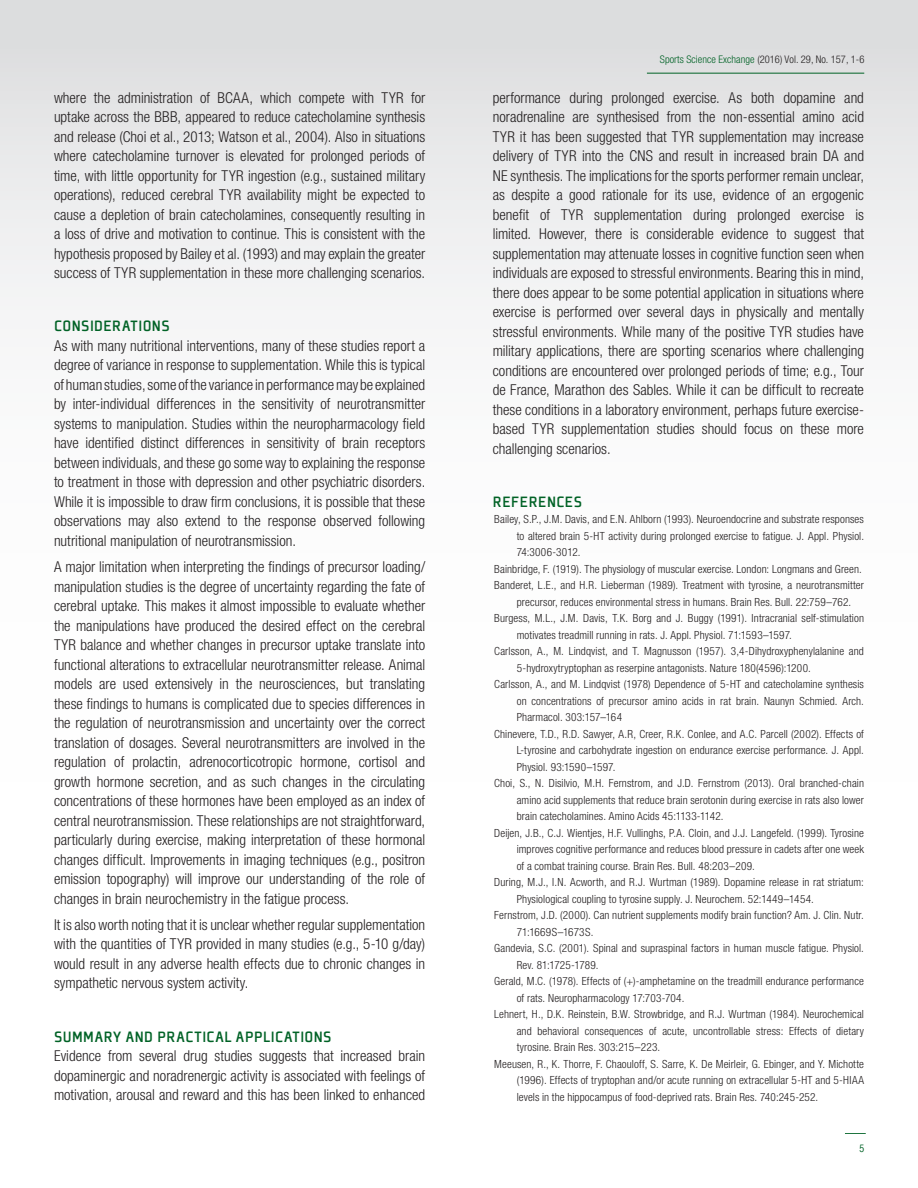
<style>
.page{position:relative;width:918px;height:1188px;background:#fff}
.page>*{position:absolute;margin:0;border:0;box-sizing:border-box;transform-origin:0 0}
.HEADINGS{font:500 16.5px "Plexes Pro";letter-spacing:.025em;color:#016226}
.MAIN_BODY{font:300 condensed 15px/19.5px "Helvetica Neue LT Pro";color:#231f20;text-align:justify}
.REFERENCES{font:300 condensed 11.25px/16.5px "Helvetica Neue LT Pro";letter-spacing:.01em;color:#231f20;text-align:justify}
.t1{font:10.5px "Helvetica Neue LT 47 Lt Cn";letter-spacing:.005em;color:#231f20}
.t2{font:10.5px "Helvetica CY Plain";color:#016226}
.s1{color:#016226}
</style>
<div class="page">
<div style="left:0;top:0;width:918px;height:1188px;background:linear-gradient(to bottom,#e8e9ea,#fff)"></div>
<hr style="left:647px;top:73px;width:217px;height:1px;background:#016226">
<svg style="left:845px;top:1133px;width:21px;height:1px"></svg>
<p class="MAIN_BODY" style="left:54px;top:87px;width:373px">where the administration of BCAA, which compete with TYR for uptake across the BBB, appeared to reduce catecholamine synthesis and release (Choi et al., 2013; Watson et al., 2004). Also in situations where catecholamine turnover is elevated for prolonged periods of time, with little opportunity for TYR ingestion (e.g., sustained military operations), reduced cerebral TYR availability might be expected to cause a depletion of brain catecholamines, consequently resulting in a loss of drive and motivation to continue. This is consistent with the hypothesis proposed by Bailey et al. (1993) and may explain the greater success of TYR supplementation in these more challenging scenarios.</p>
<p class="HEADINGS" style="left:54px;top:316px;width:117px">CONSIDERATIONS</p>
<p class="MAIN_BODY" style="left:54px;top:336px;width:373px">As with many nutritional interventions, many of these studies report a degree of variance in response to supplementation. While this is typical of human studies, some of the variance in performance may be explained by inter-individual differences in the sensitivity of neurotransmitter systems to manipulation. Studies within the neuropharmacology field have identified distinct differences in sensitivity of brain receptors between individuals, and these go some way to explaining the response to treatment in those with depression and other psychiatric disorders.<br>While it is impossible to draw firm conclusions, it is possible that these observations may also extend to the response observed following nutritional manipulation of neurotransmission.</p>
<p class="MAIN_BODY" style="left:54px;top:557px;width:373px">A major limitation when interpreting the findings of precursor loading/ manipulation studies is the degree of uncertainty regarding the fate of cerebral uptake. This makes it almost impossible to evaluate whether the manipulations have produced the desired effect on the cerebral TYR balance and whether changes in precursor uptake translate into functional alterations to extracellular neurotransmitter release. Animal models are used extensively in the neurosciences, but translating these findings to humans is complicated due to species differences in the regulation of neurotransmission and uncertainty over the correct translation of dosages. Several neurotransmitters are involved in the regulation of prolactin, adrenocorticotropic hormone, cortisol and growth hormone secretion, and as such changes in the circulating concentrations of these hormones have been employed as an index of central neurotransmission. These relationships are not straightforward, particularly during exercise, making interpretation of these hormonal changes difficult. Improvements in imaging techniques (e.g., positron emission topography) will improve our understanding of the role of changes in brain neurochemistry in the fatigue process.</p>
<p class="MAIN_BODY" style="left:54px;top:915px;width:373px">It is also worth noting that it is unclear whether regular supplementation with the quantities of TYR provided in many studies (e.g., 5-10 g/day) would result in any adverse health effects due to chronic changes in sympathetic nervous system activity.</p>
<p class="HEADINGS" style="left:54px;top:1026px;width:279px">SUMMARY AND PRACTICAL APPLICATIONS</p>
<p class="MAIN_BODY" style="left:54px;top:1046px;width:373px">Evidence from several drug studies suggests that increased brain dopaminergic and noradrenergic activity is associated with feelings of motivation, arousal and reward and this has been linked to enhanced</p>
<p class="t1" style="left:660px;top:53px;width:206px"><span class="s1">Sports Science Exchange</span> (2016) Vol. 29, No. 157, 1-6</p>
<p class="MAIN_BODY" style="left:493px;top:87px;width:373px">performance during prolonged exercise. As both dopamine and noradrenaline are synthesised from the non-essential amino acid TYR it has been suggested that TYR supplementation may increase delivery of TYR into the CNS and result in increased brain DA and NE synthesis. The implications for the sports performer remain unclear, as despite a good rationale for its use, evidence of an ergogenic benefit of TYR supplementation during prolonged exercise is limited. However, there is considerable evidence to suggest that supplementation may attenuate losses in cognitive function seen when individuals are exposed to stressful environments. Bearing this in mind, there does appear to be some potential application in situations where exercise is performed over several days in physically and mentally stressful environments. While many of the positive TYR studies have military applications, there are sporting scenarios where challenging conditions are encountered over prolonged periods of time; e.g., Tour de France, Marathon des Sables. While it can be difficult to recreate these conditions in a laboratory environment, perhaps future exercise&shy;based TYR supplementation studies should focus on these more challenging scenarios.</p>
<p class="HEADINGS" style="left:493px;top:492px;width:91px">REFERENCES</p>
<p class="REFERENCES" style="left:517px;top:511px;width:349px;text-indent:-22px">Bailey, S.P., J.M. Davis, and E.N. Ahlborn (1993). Neuroendocrine and substrate responses to altered brain 5-HT activity during prolonged exercise to fatigue. J. Appl. Physiol.<br>74:3006-3012.</p>
<p class="REFERENCES" style="left:494px;top:560px;width:369px">Bainbridge, F. (1919). The physiology of muscular exercise. London: Longmans and Green.</p>
<p class="REFERENCES" style="left:517px;top:577px;width:349px;text-indent:-22px">Banderet, L.E., and H.R. Lieberman (1989). Treatment with tyrosine, a neurotransmitter precursor, reduces environmental stress in humans. Brain Res. Bull. 22:759–762.</p>
<p class="REFERENCES" style="left:517px;top:610px;width:349px;text-indent:-22px">Burgess, M.L., J.M. Davis, T.K. Borg and J. Buggy (1991). Intracranial self-stimulation motivates treadmill running in rats. J. Appl. Physiol. 71:1593–1597.</p>
<p class="REFERENCES" style="left:517px;top:643px;width:349px;text-indent:-22px">Carlsson, A., M. Lindqvist, and T. Magnusson (1957). 3,4-Dihydroxyphenylalanine and<br>5-hydroxytryptophan as reserpine antagonists. Nature 180(4596):1200.</p>
<p class="REFERENCES" style="left:517px;top:676px;width:349px;text-indent:-22px">Carlsson, A., and M. Lindqvist (1978) Dependence of 5-HT and catecholamine synthesis on concentrations of precursor amino acids in rat brain. Naunyn Schmied. Arch.<br>Pharmacol. 303:157–164</p>
<p class="REFERENCES" style="left:517px;top:725px;width:349px;text-indent:-22px">Chinevere, T.D., R.D. Sawyer, A.R, Creer, R.K. Conlee, and A.C. Parcell (2002). Effects of L-tyrosine and carbohydrate ingestion on endurance exercise performance. J. Appl.<br>Physiol. 93:1590–1597.</p>
<p class="REFERENCES" style="left:517px;top:775px;width:349px;text-indent:-22px">Choi, S., N. Disilvio, M.H. Fernstrom, and J.D. Fernstrom (2013). Oral branched-chain amino acid supplements that reduce brain serotonin during exercise in rats also lower brain catecholamines. Amino Acids 45:1133-1142.</p>
<p class="REFERENCES" style="left:517px;top:824px;width:349px;text-indent:-22px">Deijen, J.B., C.J. Wientjes, H.F. Vullinghs, P.A. Cloin, and J.J. Langefeld. (1999). Tyrosine improves cognitive performance and reduces blood pressure in cadets after one week of a combat training course. Brain Res. Bull. 48:203–209.</p>
<p class="REFERENCES" style="left:517px;top:874px;width:349px;text-indent:-22px">During, M.J., I.N. Acworth, and R.J. Wurtman (1989). Dopamine release in rat striatum:<br>Physiological coupling to tyrosine supply. J. Neurochem. 52:1449–1454.</p>
<p class="REFERENCES" style="left:517px;top:907px;width:349px;text-indent:-22px">Fernstrom, J.D. (2000). Can nutrient supplements modify brain function? Am. J. Clin. Nutr.<br>71:1669S–1673S.</p>
<p class="REFERENCES" style="left:517px;top:940px;width:349px;text-indent:-22px">Gandevia, S.C. (2001). Spinal and supraspinal factors in human muscle fatigue. Physiol.<br>Rev. 81:1725-1789.</p>
<p class="REFERENCES" style="left:517px;top:973px;width:349px;text-indent:-22px">Gerald, M.C. (1978). Effects of (+)-amphetamine on the treadmill endurance performance of rats. Neuropharmacology 17:703-704.</p>
<p class="REFERENCES" style="left:517px;top:1006px;width:349px;text-indent:-22px">Lehnert, H., D.K. Reinstein, B.W. Strowbridge, and R.J. Wurtman (1984). Neurochemical and behavioral consequences of acute, uncontrollable stress: Effects of dietary tyrosine. Brain Res. 303:215–223.</p>
<p class="REFERENCES" style="left:517px;top:1055px;width:349px;text-indent:-22px">Meeusen, R., K. Thorre, F. Chaouloff, S. Sarre, K. De Meirleir, G. Ebinger, and Y. Michotte (1996). Effects of tryptophan and/or acute running on extracellular 5-HT and 5-HIAA levels in the hippocampus of food-deprived rats. Brain Res. 740:245-252.</p>
<p class="t2" style="left:859px;top:1142px;width:6px">5</p>
</div>
